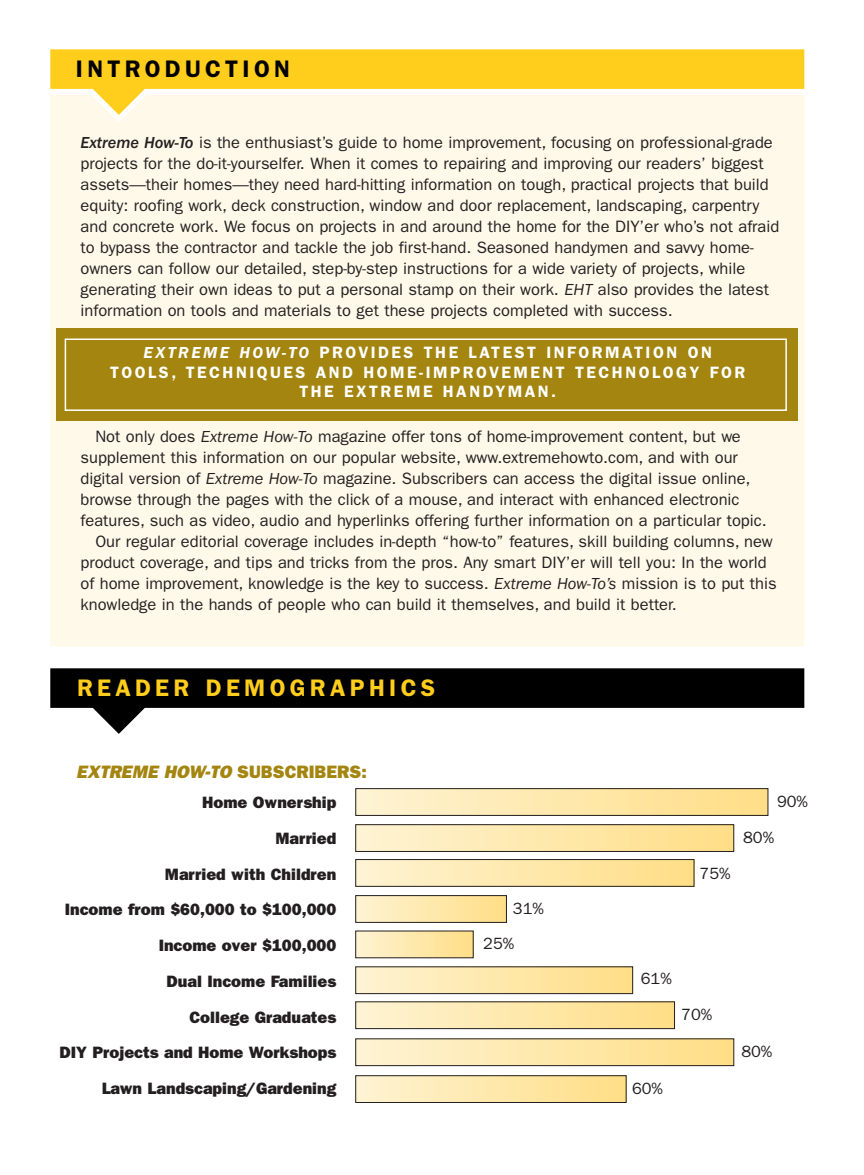
<style>
.page{position:relative;width:864px;height:1175px;background:#fff}
.page>*{position:absolute;margin:0;border:0;box-sizing:border-box;transform-origin:0 0}
.t1{font:600 24px "Franklin Gothic";letter-spacing:.18em;color:#ffcd1c}
.t2{font:600 24px "Franklin Gothic";letter-spacing:.18em;color:#000}
.t3{font:italic 800 18px "Franklin Gothic";color:#a38510}
.t4{font:16.5px/21px "Franklin Gothic";color:#231f20}
.t5{font:800 16.5px/35.8px "Franklin Gothic";color:#231f20;text-align:right}
.t6{font:600 16.5px/19.5px "Franklin Gothic";letter-spacing:.15em;color:#fff;text-align:center}
.t7{font:16.35px/35px "Franklin Gothic";color:#231f20}
.s1{font-weight:500;font-style:italic}
.s2{font-style:italic}
.s3{font-style:normal}
</style>
<div class="page">
<div style="left:50px;top:115px;width:754px;height:531px;background:#fef9e9"></div>
<div style="left:356px;top:788px;width:412px;height:27px;background:linear-gradient(to right,#fef3d3,#ffde86)"></div>
<div style="left:355px;top:788px;width:413px;height:27px;border:1px solid #231f20"></div>
<div style="left:356px;top:824px;width:378px;height:27px;background:linear-gradient(to right,#fef3d3,#ffde86)"></div>
<div style="left:355px;top:824px;width:379px;height:27px;border:1px solid #231f20"></div>
<div style="left:356px;top:859px;width:338px;height:27px;background:linear-gradient(to right,#fef3d3,#ffde86)"></div>
<div style="left:355px;top:859px;width:339px;height:27px;border:1px solid #231f20"></div>
<div style="left:356px;top:895px;width:150px;height:27px;background:linear-gradient(to right,#fef3d3,#ffde88)"></div>
<div style="left:355px;top:895px;width:152px;height:27px;border:1px solid #231f20"></div>
<div style="left:356px;top:966px;width:277px;height:27px;background:linear-gradient(to right,#fef3d3,#ffde86)"></div>
<div style="left:355px;top:966px;width:278px;height:28px;border:1px solid #231f20"></div>
<div style="left:356px;top:1001px;width:319px;height:27px;background:linear-gradient(to right,#fef3d3,#ffde86)"></div>
<div style="left:355px;top:1001px;width:320px;height:28px;border:1px solid #231f20"></div>
<div style="left:356px;top:1038px;width:378px;height:27px;background:linear-gradient(to right,#fef3d3,#ffde86)"></div>
<div style="left:355px;top:1038px;width:379px;height:28px;border:1px solid #231f20"></div>
<div style="left:356px;top:1075px;width:270px;height:27px;background:linear-gradient(to right,#fef3d3,#ffde87)"></div>
<div style="left:355px;top:1075px;width:272px;height:27px;border:1px solid #231f20"></div>
<svg style="left:50px;top:49px;width:754px;height:66px;fill:#ffcd1c"></svg>
<svg style="left:50px;top:668px;width:754px;height:66px;fill:#000"></svg>
<div style="left:356px;top:931px;width:117px;height:26px;background:linear-gradient(to right,#fef3d2,#ffde87)"></div>
<div style="left:56px;top:328px;width:742px;height:93px;background:#a38510"></div>
<div style="left:65px;top:338px;width:722px;height:73px;border:2px solid #fff"></div>
<h1 class="t2" style="left:76px;top:60px;width:216px">INTRODUCTION</h1>
<p class="t4" style="left:81px;top:133px;width:700px"><span class="s1">Extreme How-To</span> is the enthusiast’s guide to home improvement, focusing on professional-grade projects for the do-it-yourselfer. When it comes to repairing and improving our readers’ biggest assets—their homes—they need hard-hitting information on tough, practical projects that build equity: roofing work, deck construction, window and door replacement, landscaping, carpentry and concrete work. We focus on projects in and around the home for the DIY’er who’s not afraid to bypass the contractor and tackle the job first-hand. Seasoned handymen and savvy home&shy;owners can follow our detailed, step-by-step instructions for a wide variety of projects, while generating their own ideas to put a personal stamp on their work. <span class="s2">EHT</span> also provides the latest information on tools and materials to get these projects completed with success.</p>
<p class="t6" style="left:110px;top:344px;width:637px"><span class="s2">EXTREME HOW-TO</span> PROVIDES THE LATEST INFORMATION ON<br>TOOLS, TECHNIQUES AND HOME-IMPROVEMENT TECHNOLOGY FOR<br>THE EXTREME HANDYMAN.</p>
<p class="t4" style="left:95px;top:427px;width:647px">Not only does <span class="s2">Extreme How-To</span> magazine offer tons of home-improvement content, but we</p>
<p class="t4" style="left:81px;top:448px;width:659px">supplement this information on our popular website, www.extremehowto.com, and with our</p>
<p class="t4" style="left:81px;top:469px;width:672px">digital version of <span class="s2">Extreme How-To</span> magazine. Subscribers can access the digital issue online,</p>
<p class="t4" style="left:81px;top:490px;width:660px">browse through the pages with the click of a mouse, and interact with enhanced electronic</p>
<p class="t4" style="left:81px;top:511px;width:688px">features, such as video, audio and hyperlinks offering further information on a particular topic.</p>
<p class="t4" style="left:95px;top:532px;width:679px">Our regular editorial coverage includes in-depth “how-to” features, skill building columns, new</p>
<p class="t4" style="left:81px;top:553px;width:688px">product coverage, and tips and tricks from the pros. Any smart DIY’er will tell you: In the world</p>
<p class="t4" style="left:81px;top:574px;width:698px">of home improvement, knowledge is the key to success. <span class="s2">Extreme How-To’s</span> mission is to put this</p>
<p class="t4" style="left:81px;top:595px;width:598px">knowledge in the hands of people who can build it themselves, and build it better.</p>
<h1 class="t1" style="left:77px;top:679px;width:360px">READER DEMOGRAPHICS</h1>
<p class="t3" style="left:76px;top:765px;width:292px">EXTREME HOW-TO <span class="s3">SUBSCRIBERS:</span></p>
<p class="t5" style="left:60px;top:785px;width:278px">Home Ownership<br>Married<br>Married with Children<br>Income from $60,000 to $100,000<br>Income over $100,000<br>Dual Income Families<br>College Graduates<br>DIY Projects and Home Workshops<br>Lawn Landscaping/Gardening</p>
<p class="t7" style="left:483px;top:892px;width:62px;text-indent:30px">31%<br>25%</p>
<p class="t7" style="left:700px;top:857px;width:33px">75%</p>
<p class="t7" style="left:777px;top:785px;width:33px">90%</p>
<p class="t7" style="left:743px;top:821px;width:33px">80%</p>
<p class="t7" style="left:641px;top:962px;width:33px">61%</p>
<p class="t7" style="left:681px;top:997px;width:33px">70%</p>
<p class="t7" style="left:632px;top:1072px;width:33px">60%</p>
<p class="t7" style="left:741px;top:1035px;width:33px">80%</p>
</div>
